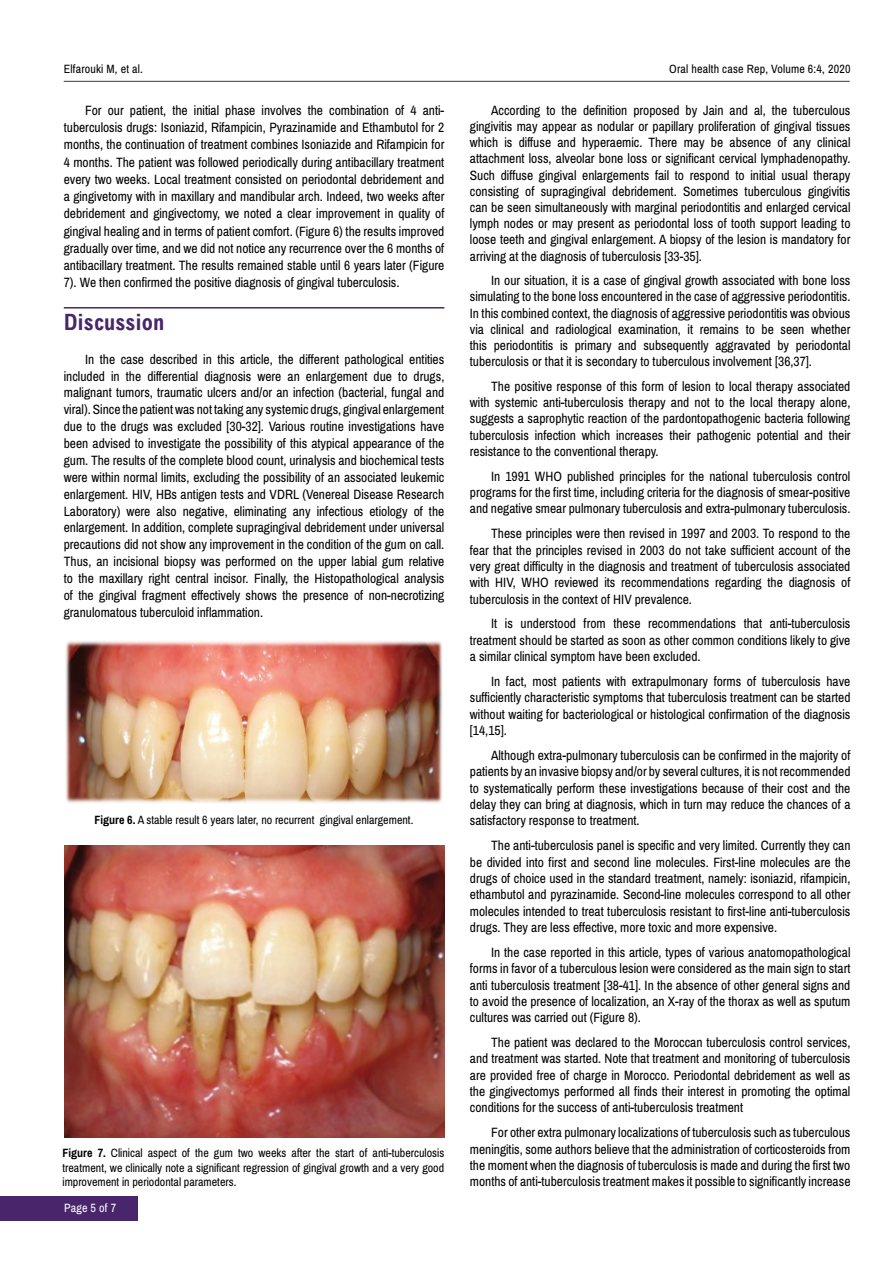
<style>
.page{position:relative;width:893px;height:1263px;background:#fff}
.page>*{position:absolute;margin:0;border:0;box-sizing:border-box;transform-origin:0 0}
.t1{font:700 condensed 22.5px "Arial";color:#49266c}
.t2{font:13.5px/16.4px "Archivo Narrow";color:#000;text-align:justify}
.t3{font:12px/14.4px "Archivo Narrow";color:#000;text-align:justify}
.t4{font:12px "Archivo Narrow";letter-spacing:.015em;color:#fff}
.s1{font-weight:700}
</style>
<div class="page">
<hr style="left:64px;top:81px;width:786px;height:1px;background:#49266c">
<div style="left:0;top:1196px;width:137px;height:24px;background:#49266c"></div>
<hr style="left:64px;top:307px;width:380px;height:1px;background:#49266c">
<img style="left:65px;top:641px;width:378px;height:162px">
<img style="left:64px;top:845px;width:380px;height:292px">
<p class="t3" style="left:64px;top:61px;width:81px">Elfarouki M, et al.</p>
<p class="t3" style="left:669px;top:61px;width:183px">Oral health case Rep, Volume 6:4, 2020</p>
<p class="t2" style="left:64px;top:102px;width:382px;line-height:17.2px;text-indent:21px">For our patient, the initial phase involves the combination of 4 anti&shy;tuberculosis drugs: Isoniazid, Rifampicin, Pyrazinamide and Ethambutol for 2 months, the continuation of treatment combines Isoniazide and Rifampicin for 4 months. The patient was followed periodically during antibacillary treatment every two weeks. Local treatment consisted on periodontal debridement and a gingivetomy with in maxillary and mandibular arch. Indeed, two weeks after debridement and gingivectomy, we noted a clear improvement in quality of gingival healing and in terms of patient comfort. (Figure 6) the results improved gradually over time, and we did not notice any recurrence over the 6 months of antibacillary treatment. The results remained stable until 6 years later (Figure 7). We then confirmed the positive diagnosis of gingival tuberculosis.</p>
<h1 class="t1" style="left:64px;top:309px;width:102px">Discussion</h1>
<p class="t2" style="left:64px;top:351px;width:382px;line-height:16.8px;text-indent:21px">In the case described in this article, the different pathological entities included in the differential diagnosis were an enlargement due to drugs, malignant tumors, traumatic ulcers and/or an infection (bacterial, fungal and viral). Since the patient was not taking any systemic drugs, gingival enlargement due to the drugs was excluded [30-32]. Various routine investigations have been advised to investigate the possibility of this atypical appearance of the gum. The results of the complete blood count, urinalysis and biochemical tests were within normal limits, excluding the possibility of an associated leukemic enlargement. HIV, HBs antigen tests and VDRL (Venereal Disease Research Laboratory) were also negative, eliminating any infectious etiology of the enlargement. In addition, complete supragingival debridement under universal precautions did not show any improvement in the condition of the gum on call.<br>Thus, an incisional biopsy was performed on the upper labial gum relative to the maxillary right central incisor. Finally, the Histopathological analysis of the gingival fragment effectively shows the presence of non-necrotizing granulomatous tuberculoid inflammation.</p>
<p class="t3" style="left:94px;top:813px;width:320px"><span class="s1">Figure 6.</span> A stable result 6 years later, no recurrent gingival enlargement.</p>
<p class="t3" style="left:63px;top:1146px;width:383px"><span class="s1">Figure 7.</span> Clinical aspect of the gum two weeks after the start of anti-tuberculosis treatment, we clinically note a significant regression of gingival growth and a very good improvement in periodontal parameters.</p>
<p class="t4" style="left:64px;top:1201px;width:54px">Page 5 of 7</p>
<p class="t2" style="left:470px;top:102px;width:382px;text-indent:21px">According to the definition proposed by Jain and al, the tuberculous gingivitis may appear as nodular or papillary proliferation of gingival tissues which is diffuse and hyperaemic. There may be absence of any clinical attachment loss, alveolar bone loss or significant cervical lymphadenopathy.<br>Such diffuse gingival enlargements fail to respond to initial usual therapy consisting of supragingival debridement. Sometimes tuberculous gingivitis can be seen simultaneously with marginal periodontitis and enlarged cervical lymph nodes or may present as periodontal loss of tooth support leading to loose teeth and gingival enlargement. A biopsy of the lesion is mandatory for arriving at the diagnosis of tuberculosis [33-35].</p>
<p class="t2" style="left:470px;top:273px;width:382px;text-indent:21px">In our situation, it is a case of gingival growth associated with bone loss simulating to the bone loss encountered in the case of aggressive periodontitis.<br>In this combined context, the diagnosis of aggressive periodontitis was obvious via clinical and radiological examination, it remains to be seen whether this periodontitis is primary and subsequently aggravated by periodontal tuberculosis or that it is secondary to tuberculous involvement [36,37].</p>
<p class="t2" style="left:470px;top:378px;width:382px;text-indent:21px">The positive response of this form of lesion to local therapy associated with systemic anti-tuberculosis therapy and not to the local therapy alone, suggests a saprophytic reaction of the pardontopathogenic bacteria following tuberculosis infection which increases their pathogenic potential and their resistance to the conventional therapy.</p>
<p class="t2" style="left:470px;top:468px;width:382px;text-indent:21px">In 1991 WHO published principles for the national tuberculosis control programs for the first time, including criteria for the diagnosis of smear-positive and negative smear pulmonary tuberculosis and extra-pulmonary tuberculosis.</p>
<p class="t2" style="left:470px;top:526px;width:382px;text-indent:21px">These principles were then revised in 1997 and 2003. To respond to the fear that the principles revised in 2003 do not take sufficient account of the very great difficulty in the diagnosis and treatment of tuberculosis associated with HIV, WHO reviewed its recommendations regarding the diagnosis of tuberculosis in the context of HIV prevalence.</p>
<p class="t2" style="left:470px;top:616px;width:382px;text-indent:21px">It is understood from these recommendations that anti-tuberculosis treatment should be started as soon as other common conditions likely to give a similar clinical symptom have been excluded.</p>
<p class="t2" style="left:470px;top:673px;width:382px;text-indent:21px">In fact, most patients with extrapulmonary forms of tuberculosis have sufficiently characteristic symptoms that tuberculosis treatment can be started without waiting for bacteriological or histological confirmation of the diagnosis [14,15].</p>
<p class="t2" style="left:470px;top:747px;width:382px;text-indent:21px">Although extra-pulmonary tuberculosis can be confirmed in the majority of patients by an invasive biopsy and/or by several cultures, it is not recommended to systematically perform these investigations because of their cost and the delay they can bring at diagnosis, which in turn may reduce the chances of a satisfactory response to treatment.</p>
<p class="t2" style="left:470px;top:838px;width:382px;text-indent:21px">The anti-tuberculosis panel is specific and very limited. Currently they can be divided into first and second line molecules. First-line molecules are the drugs of choice used in the standard treatment, namely: isoniazid, rifampicin, ethambutol and pyrazinamide. Second-line molecules correspond to all other molecules intended to treat tuberculosis resistant to first-line anti-tuberculosis drugs. They are less effective, more toxic and more expensive.</p>
<p class="t2" style="left:470px;top:944px;width:382px;text-indent:21px">In the case reported in this article, types of various anatomopathological forms in favor of a tuberculous lesion were considered as the main sign to start anti tuberculosis treatment [38-41]. In the absence of other general signs and to avoid the presence of localization, an X-ray of the thorax as well as sputum cultures was carried out (Figure 8).</p>
<p class="t2" style="left:470px;top:1034px;width:382px;text-indent:21px">The patient was declared to the Moroccan tuberculosis control services, and treatment was started. Note that treatment and monitoring of tuberculosis are provided free of charge in Morocco. Periodontal debridement as well as the gingivectomys performed all finds their interest in promoting the optimal conditions for the success of anti-tuberculosis treatment</p>
<p class="t2" style="left:470px;top:1125px;width:382px;text-indent:21px">For other extra pulmonary localizations of tuberculosis such as tuberculous meningitis, some authors believe that the administration of corticosteroids from the moment when the diagnosis of tuberculosis is made and during the first two months of anti-tuberculosis treatment makes it possible to significantly increase</p>
</div>
